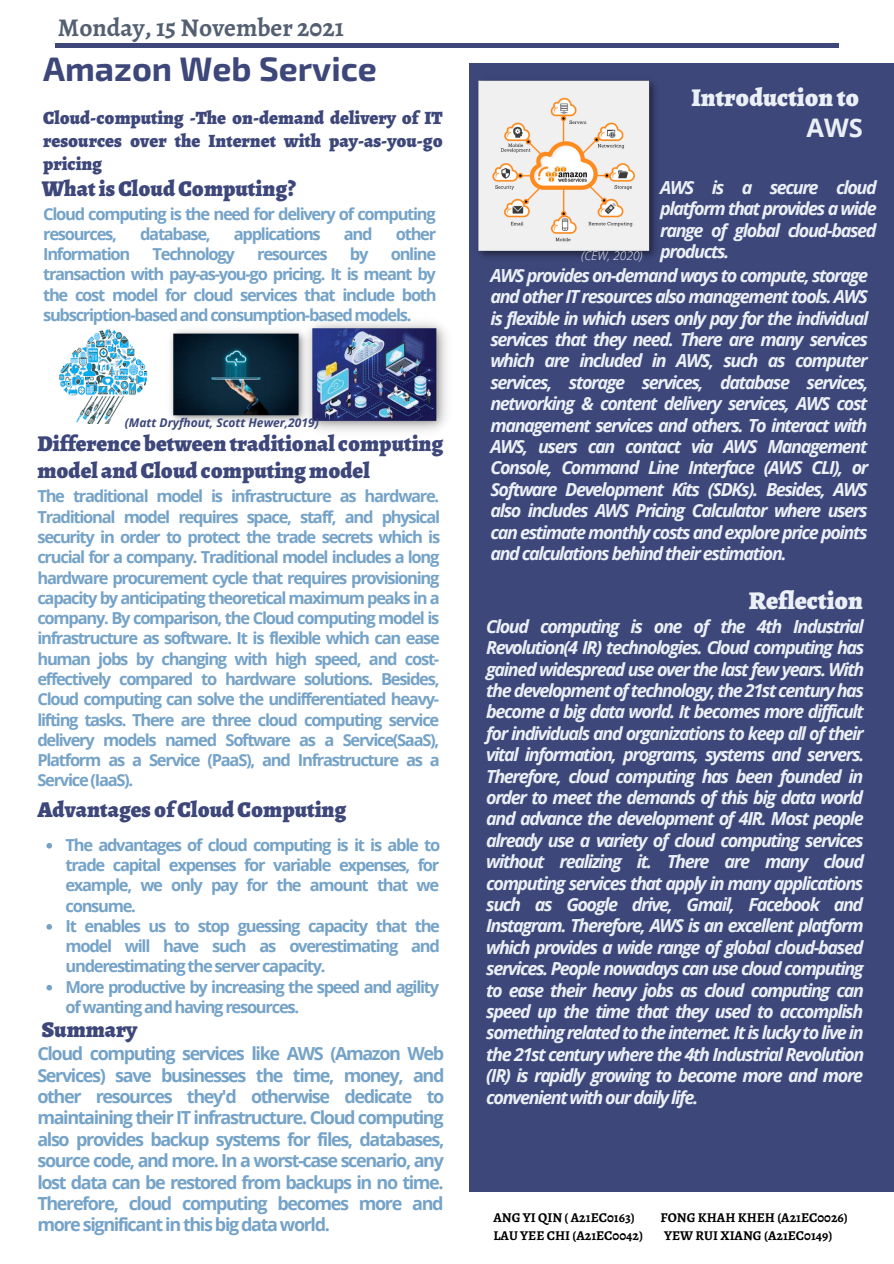
<style>
.page{position:relative;width:894px;height:1264px;background:#fff}
.page>*{position:absolute;margin:0;border:0;box-sizing:border-box;transform-origin:0 0}
.t1{font:700 33.9px "Exo 2";color:#3d477a}
.t2{font:900 25.5px "Alegreya";color:#ebf0f6}
.t3{font:700 25.5px "Alegreya";color:#546072}
.t4{font:700 25.5px "Open Sans";color:#ebf0f6}
.t5{font:900 22.5px/27px "Alegreya";color:#3d477a}
.t6{font:900 18.75px/23.1px "Alegreya";color:#3d477a;text-align:justify}
.t7{font:italic 700 18px/21.5px "Open Sans";letter-spacing:-.075em;color:#ebf0f6;text-align:justify}
.t8{font:700 18px/21.5px "Open Sans";letter-spacing:-.075em;color:#75a3c8;text-align:justify}
.t9{font:700 16.5px/20.2px "Open Sans";letter-spacing:-.075em;color:#75a3c8;text-align:justify}
.t10{font:700 13.5px "Alegreya";color:#000}
.t11{font:italic 700 12px "Open Sans";color:#3d477a}
.t12{font:italic 300 12px "Open Sans";color:#ebf0f6}
</style>
<div class="page">
<div style="left:469px;top:63px;width:424px;height:1129px;background:#3d477a"></div>
<hr style="left:56px;top:44px;width:782px;height:3px;background:#3d477a">
<img style="left:58px;top:329px;width:90px;height:94px">
<img style="left:171px;top:330px;width:128px;height:92px">
<img style="left:478px;top:80px;width:178px;height:177px">
<img style="left:299px;top:322px;width:148px;height:109px">
<svg style="left:46px;top:843px;width:6px;height:5px"></svg>
<svg style="left:46px;top:924px;width:6px;height:5px"></svg>
<svg style="left:46px;top:984px;width:6px;height:6px"></svg>
<p class="t3" style="left:58px;top:10px;width:287px">Monday, 15 November 2021</p>
<p class="t1" style="left:43px;top:47px;width:335px">Amazon Web Service</p>
<p class="t6" style="left:43px;top:106px;width:401px">Cloud-computing -The on-demand delivery of IT resources over the Internet with pay-as-you-go pricing</p>
<p class="t5" style="left:42px;top:175px;width:255px">WhatisCloudComputing?</p>
<p class="t9" style="left:43px;top:203px;width:394px">Cloud computing is the need for delivery of computing resources,</p>
<p class="t9" style="left:140px;top:223px;width:72px">database,</p>
<p class="t9" style="left:234px;top:223px;width:88px">applications</p>
<p class="t9" style="left:344px;top:223px;width:30px">and</p>
<p class="t9" style="left:396px;top:223px;width:42px">other</p>
<p class="t9" style="left:43px;top:243px;width:89px">Information</p>
<p class="t9" style="left:153px;top:243px;width:84px">Technology</p>
<p class="t9" style="left:257px;top:243px;width:72px">resources</p>
<p class="t9" style="left:350px;top:243px;width:20px">by</p>
<p class="t9" style="left:43px;top:243px;width:395px;text-indent:347px">online transaction with pay-as-you-go pricing. It is meant by the cost model for cloud services that include both subscription-based and consumption-based models.</p>
<p class="t11" style="left:125px;top:414px;width:195px">(Matt Dryfhout, Scott Hewer,2019)</p>
<p class="t5" style="left:37px;top:430px;width:407px">Difference betweentraditional computing model andCloud computing model</p>
<p class="t9" style="left:37px;top:486px;width:404px">The traditional model is infrastructure as hardware.<br>Traditional model requires space, staff, and physical security in order to protect the trade secrets which is crucial for a company. Traditional model includes a long hardware procurement cycle that requires provisioning capacity by anticipating theoretical maximum peaks in a company. By comparison, the Cloud computing model is infrastructure as software. It is flexible which can ease human jobs by changing with high speed, and cost&shy;effectively compared to hardware solutions. Besides, Cloud computing can solve the undifferentiated heavy&shy;lifting tasks. There are three cloud computing service delivery models named Software as a Service(SaaS), Platform as a Service (PaaS), and Infrastructure as a Service (IaaS).</p>
<p class="t5" style="left:37px;top:796px;width:310px">Advantages ofCloudComputing</p>
<p class="t9" style="left:65px;top:834px;width:376px">The advantages of cloud computing is it is able to trade capital expenses for variable expenses, for example, we only pay for the amount that we consume.</p>
<p class="t9" style="left:65px;top:915px;width:376px">It enables us to stop guessing capacity that the model will have such as overestimating and underestimating the server capacity.</p>
<p class="t9" style="left:65px;top:976px;width:375px">More productive by increasing the speed and agility of wanting and having resources.</p>
<p class="t5" style="left:42px;top:1015px;width:97px">Summary</p>
<p class="t8" style="left:37px;top:1042px;width:408px">Cloud computing services like AWS (Amazon Web Services) save businesses the time, money, and other resources they'd otherwise dedicate to maintaining their IT infrastructure. Cloud computing also provides backup systems for files, databases, source code, and more. In a worst-case scenario, any lost data can be restored from backups in no time.<br>Therefore, cloud computing becomes more and more significant in this big data world.</p>
<p class="t2" style="left:691px;top:80px;width:169px">Introductionto</p>
<p class="t4" style="left:806px;top:110px;width:58px">AWS</p>
<p class="t12" style="left:581px;top:247px;width:63px">(CEW, 2020)</p>
<p class="t7" style="left:660px;top:176px;width:218px">AWS is a secure cloud platform that provides a wide range of global cloud-based products.</p>
<p class="t7" style="left:490px;top:264px;width:379px">AWS provides on-demand ways to compute, storage and other IT resources also management tools. AWS is flexible in which users only pay for the individual services that they need. There are many services which are included in AWS, such as computer services, storage services, database services, networking &amp; content delivery services, AWS cost management services and others. To interact with AWS, users can contact via AWS Management Console, Command Line Interface (AWS CLI), or Software Development Kits (SDKs). Besides, AWS also includes AWS Pricing Calculator where users can estimate monthly costs and explore price points and calculations behind their estimation.</p>
<p class="t2" style="left:748px;top:583px;width:116px">Reflection</p>
<p class="t7" style="left:486px;top:615px;width:379px">Cloud computing is one of the 4th Industrial Revolution(4 IR) technologies. Cloud computing has gained widespread use over the last few years. With the development of technology, the 21st century has become a big data world. It becomes more difficult for individuals and organizations to keep all of their vital information, programs, systems and servers.<br>Therefore, cloud computing has been founded in order to meet the demands of this big data world and advance the development of 4IR. Most people already use a variety of cloud computing services without realizing it. There are many cloud computing services that apply in many applications such as Google drive, Gmail, Facebook and Instagram. Therefore, AWS is an excellent platform which provides a wide range of global cloud-based services. People nowadays can use cloud computing to ease their heavy jobs as cloud computing can speed up the time that they used to accomplish something related to the internet. It is lucky to live in the 21st century where the 4th Industrial Revolution (IR) is rapidly growing to become more and more convenient with our daily life.</p>
<p class="t10" style="left:493px;top:1207px;width:143px">ANG YI QIN ( A21EC0163)</p>
<p class="t10" style="left:660px;top:1207px;width:189px">FONG KHAH KHEH (A21EC0026)</p>
<p class="t10" style="left:493px;top:1225px;width:151px">LAU YEE CHI (A21EC0042)</p>
<p class="t10" style="left:664px;top:1225px;width:170px">YEW RUI XIANG (A21EC0149)</p>
</div>
